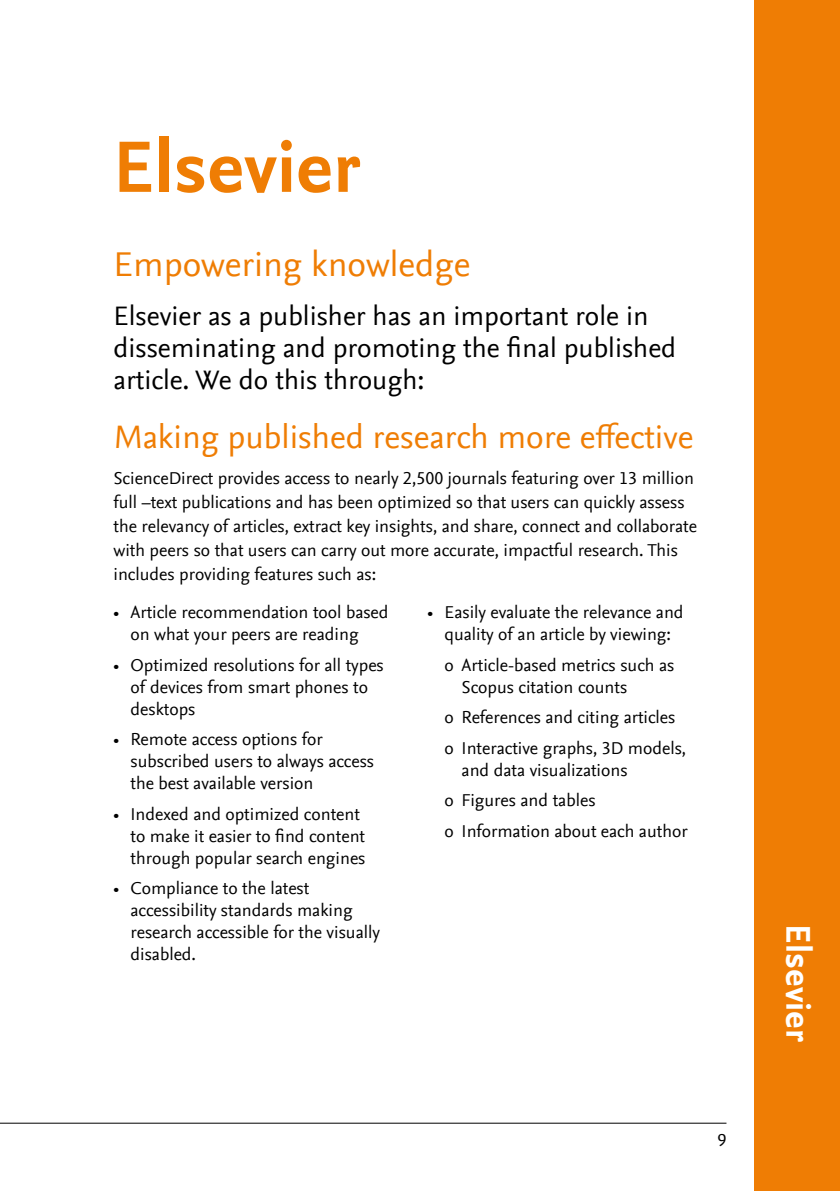
<style>
.page{position:relative;width:840px;height:1191px;background:#fff}
.page>*{position:absolute;margin:0;border:0;box-sizing:border-box;transform-origin:0 0}
.t1{font:700 76px "Nexus Sans Offc Pro";color:#ef7d04}
.t2{font:36px "Nexus Sans Offc Pro";color:#ef7d04}
.t3{font:700 36px "Nexus Sans Offc Pro";color:#fff}
.t4{font:34px "Nexus Sans Offc Pro";color:#ef7d04}
.t5{font:28px/32px "Nexus Sans Offc Pro";color:#000}
.t6{font:18px/22px "Nexus Sans Offc Pro";color:#000}
</style>
<div class="page">
<hr style="left:0;top:1122px;width:726px;height:1px;background:#000">
<div style="left:754px;top:0;width:85px;height:1191px;background:#ef7d04"></div>
<h1 class="t1" style="left:113px;top:110px;width:248px">Elsevier</h1>
<h2 class="t2" style="left:113px;top:237px;width:358px">Empowering knowledge</h2>
<h3 class="t5" style="left:113px;top:298px;width:564px">Elsevier as a publisher has an important role in disseminating and promoting the final published article. We do this through:</h3>
<h3 class="t4" style="left:113px;top:411px;width:581px">Making published research more effective</h3>
<p class="t6" style="left:113px;top:465px;width:584px;line-height:24px">ScienceDirect provides access to nearly 2,500 journals featuring over 13 million full –text publications and has been optimized so that users can quickly assess the relevancy of articles, extract key insights, and share, connect and collaborate with peers so that users can carry out more accurate, impactful research. This includes providing features such as:</p>
<p class="t6" style="left:130px;top:600px;width:259px;text-indent:-17px">• Article recommendation tool based on what your peers are reading</p>
<p class="t6" style="left:130px;top:653px;width:255px;text-indent:-17px">• Optimized resolutions for all types of devices from smart phones to desktops</p>
<p class="t6" style="left:130px;top:727px;width:245px;text-indent:-17px">• Remote access options for subscribed users to always access the best available version</p>
<p class="t6" style="left:130px;top:802px;width:236px;text-indent:-17px">• Indexed and optimized content to make it easier to find content through popular search engines</p>
<p class="t6" style="left:130px;top:876px;width:251px;text-indent:-17px">• Compliance to the latest accessibility standards making research accessible for the visually disabled.</p>
<p class="t6" style="left:427px;top:600px;width:257px;text-align:center">• Easily evaluate the relevance and quality of an article by viewing:</p>
<p class="t6" style="left:461px;top:652px;width:214px;text-indent:-17px">o Article-based metrics such as<br>Scopus citation counts</p>
<p class="t6" style="left:444px;top:701px;width:243px;line-height:30.6px">o References and citing articles o Interactive graphs, 3D models,</p>
<p class="t6" style="left:444px;top:753px;width:244px;line-height:30.6px;text-indent:17px">and data visualizations<br>o Figures and tables<br>o Information about each author</p>
<p class="t6" style="left:717px;top:1128px;width:10px">9</p>
<h2 class="t3" style="left:825px;top:924px;width:118px;rotate:90deg">Elsevier</h2>
</div>
